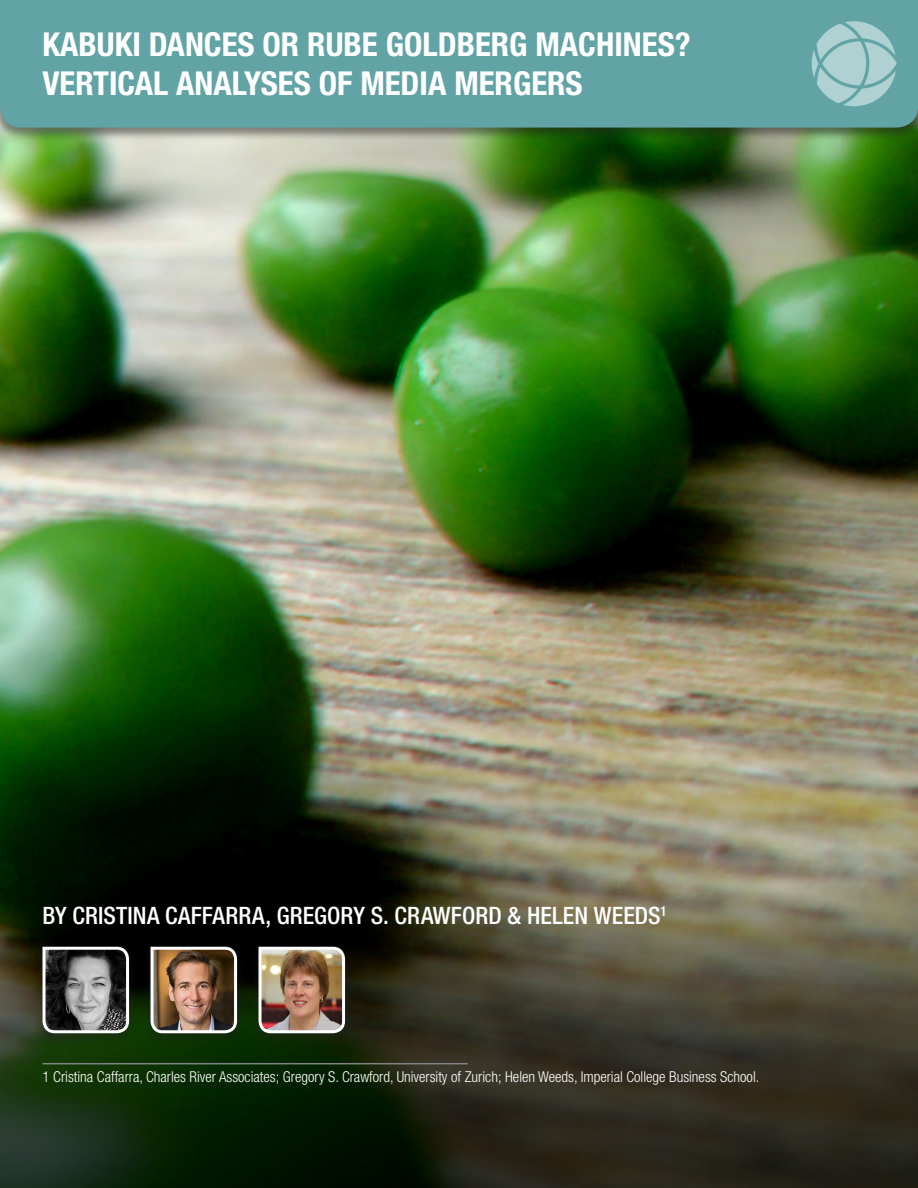
<style>
.page{position:relative;width:918px;height:1188px;background:#fff}
.page>*{position:absolute;margin:0;border:0;box-sizing:border-box;transform-origin:0 0}
.Sin_espaciado{font:700 condensed 33px "Helvetica Neue LT Std";color:#fff}
.Sin_espaciado-2{font:500 condensed 24px "Helvetica Neue LT Std";letter-spacing:.005em;color:#fff}
.Note{font:300 condensed 15px "Helvetica Neue LT Std";color:#fff}
</style>
<div class="page">
<img style="left:0;top:141px;width:918px;height:744px">
<svg style="left:0;top:885px;width:918px;height:303px;background:#2f3321"></svg>
<div style="left:0;top:0;width:918px;height:141px;background:#231f20;opacity:.5"></div>
<div style="left:0;top:0;width:918px;height:128px;background:#62a4a6"></div>
<svg style="left:812px;top:21px;width:85px;height:85px;background:#93c0c2"></svg>
<div style="left:34px;top:942px;width:104px;height:105px;background:#231f20;opacity:.5"></div>
<svg style="left:41px;top:945px;width:90px;height:90px;background:#656564"></svg>
<div style="left:142px;top:942px;width:104px;height:105px;background:#231f20;opacity:.5"></div>
<img style="left:149px;top:945px;width:90px;height:90px">
<div style="left:250px;top:942px;width:104px;height:105px;background:#231f20;opacity:.5"></div>
<img style="left:257px;top:945px;width:90px;height:90px">
<hr style="left:43px;top:1063px;width:425px;height:1px;background:#808285">
<p class="Sin_espaciado" style="left:43px;top:24px;width:650px">KABUKI DANCES OR RUBE GOLDBERG MACHINES?</p>
<p class="Sin_espaciado" style="left:43px;top:64px;width:542px">VERTICAL ANALYSES OF MEDIA MERGERS</p>
<p class="Sin_espaciado-2" style="left:43px;top:901px;width:626px">BY CRISTINA CAFFARRA, GREGORY S. CRAWFORD &amp; HELEN WEEDS<sup>1</sup></p>
<p class="Note" style="left:43px;top:1068px;width:718px">1 Cristina Caffarra, Charles River Associates; Gregory S. Crawford, University of Zurich; Helen Weeds, Imperial College Business School.</p>
</div>
